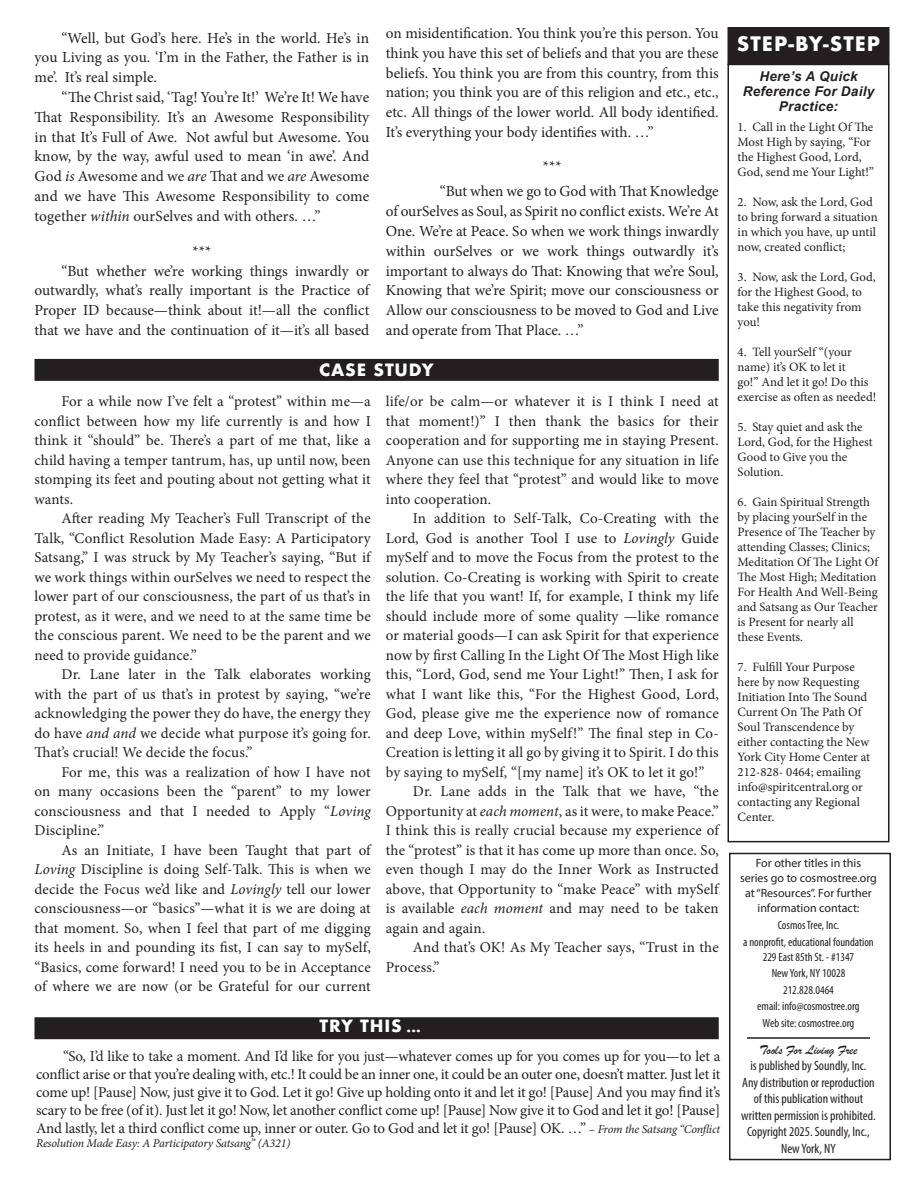
<style>
.page{position:relative;width:918px;height:1188px;background:#fff}
.page>*{position:absolute;margin:0;border:0;box-sizing:border-box;transform-origin:0 0}
.t1{font:700 19.5px "Futura";letter-spacing:.05em;color:#fff}
.t2{font:700 16.5px "Futura";letter-spacing:.05em;color:#fff}
.t3{font:15.3px/19.8px "Minion Pro";color:#231f20;text-align:justify}
.t4{font:15px/19.5px "Minion Pro";letter-spacing:.005em;color:#231f20;text-align:justify}
.t5{font:condensed 13.5px/16.5px "Myriad Pro";color:#231f20;text-align:center}
.t6{font:italic 700 13.5px/15px "Arial";letter-spacing:.02em;color:#231f20;text-align:center}
.t7{font:13.5px "Brush Script";color:#231f20}
.t8{font:12.75px/15px "Minion Pro";color:#231f20}
.t9{font:condensed 12px "Myriad Pro";color:#231f20}
.t10{font:12px/15px "Myriad Pro";color:#231f20;text-align:center}
.t11{font:italic 12px "Minion Pro";letter-spacing:-.015em;color:#231f20}
.s1{font-style:italic}
.s2{font-family:"Times New Roman";font-style:italic;font-size:19.5px}
.s3{font-size:12px}
.s4{font-style:italic;font-size:12px}
</style>
<div class="page">
<div style="left:728px;top:64px;width:162px;height:778px;border:2px solid #231f20"></div>
<div style="left:728px;top:28px;width:161px;height:36px;background:#231f20"></div>
<div style="left:728px;top:27px;width:162px;height:38px;border:2px solid #231f20"></div>
<div style="left:35px;top:1018px;width:683px;height:20px;background:#231f20"></div>
<div style="left:34px;top:1017px;width:685px;height:22px;border:2px solid #231f20"></div>
<div style="left:729px;top:853px;width:162px;height:307px;border:2px solid #231f20"></div>
<hr style="left:747px;top:1037px;width:123px;height:2px;background:#231f20">
<div style="left:35px;top:360px;width:683px;height:20px;background:#231f20"></div>
<div style="left:34px;top:359px;width:685px;height:22px;border:2px solid #231f20"></div>
<p class="t3" style="left:34px;top:28px;width:336px;text-indent:27px">“Well, but God’s here. He’s in the world. He’s in you Living as you. ‘I’m in the Father, the Father is in me’. It’s real simple.</p>
<p class="t3" style="left:34px;top:87px;width:336px;text-indent:27px">“The Christ said, ‘Tag! You’re It!’ We’re It! We have That Responsibility. It’s an Awesome Responsibility in that It’s Full of Awe. Not awful but Awesome. You know, by the way, awful used to mean ‘in awe’. And God <span class="s1">is</span> Awesome and we <span class="s1">are</span> That and we <span class="s1">are</span> Awesome and we have This Awesome Responsibility to come together <span class="s1">within</span> ourSelves and with others. …”</p>
<p class="t3" style="left:192px;top:241px;width:20px">***</p>
<p class="t3" style="left:34px;top:261px;width:336px;text-indent:27px">“But whether we’re working things inwardly or outwardly, what’s really important is the Practice of Proper ID because—think about it!—all the conflict that we have and the continuation of it—it’s all based</p>
<p class="t3" style="left:386px;top:23px;width:334px">on misidentification. You think you’re this person. You think you have this set of beliefs and that you are these beliefs. You think you are from this country, from this nation; you think you are of this religion and etc., etc., etc. All things of the lower world. All body identified.<br>It’s everything your body identifies with. …”</p>
<p class="t3" style="left:543px;top:156px;width:20px">***</p>
<p class="t3" style="left:386px;top:182px;width:334px;text-indent:54px">“But when we go to God with That Knowledge of ourSelves as Soul, as Spirit no conflict exists. We’re At One. We’re at Peace. So when we work things inwardly within ourSelves or we work things outwardly it’s important to always do That: Knowing that we’re Soul, Knowing that we’re Spirit; move our consciousness or Allow our consciousness to be moved to God and Live and operate from That Place. …”</p>
<p class="t2" style="left:319px;top:357px;width:116px">CASE STUDY</p>
<p class="t4" style="left:34px;top:392px;width:338px;text-indent:27px">For a while now I’ve felt a “protest” within me—a conflict between how my life currently is and how I think it “should” be. There’s a part of me that, like a child having a temper tantrum, has, up until now, been stomping its feet and pouting about not getting what it wants.</p>
<p class="t4" style="left:34px;top:509px;width:338px;text-indent:27px">After reading My Teacher’s Full Transcript of the Talk, “Conflict Resolution Made Easy: A Participatory Satsang,” I was struck by My Teacher’s saying, “But if we work things within ourSelves we need to respect the lower part of our consciousness, the part of us that’s in protest, as it were, and we need to at the same time be the conscious parent. We need to be the parent and we need to provide guidance.”</p>
<p class="t4" style="left:34px;top:665px;width:338px;text-indent:27px">Dr. Lane later in the Talk elaborates working with the part of us that’s in protest by saying, “we’re acknowledging the power they do have, the energy they do have <span class="s1">and and</span> we decide what purpose it’s going for.<br>That’s crucial! We decide the focus.”</p>
<p class="t4" style="left:34px;top:762px;width:338px;text-indent:27px">For me, this was a realization of how I have not on many occasions been the “parent” to my lower consciousness and that I needed to Apply “<span class="s1">Loving </span>Discipline.”</p>
<p class="t4" style="left:34px;top:840px;width:338px;text-indent:27px">As an Initiate, I have been Taught that part of <span class="s1">Loving</span> Discipline is doing Self-Talk. This is when we decide the Focus we’d like and <span class="s1">Lovingly</span> tell our lower consciousness—or “basics”—what it is we are doing at that moment. So, when I feel that part of me digging its heels in and pounding its fist, I can say to mySelf, “Basics, come forward! I need you to be in Acceptance of where we are now (or be Grateful for our current</p>
<p class="t4" style="left:386px;top:392px;width:334px">life/or be calm—or whatever it is I think I need at that moment!)” I then thank the basics for their cooperation and for supporting me in staying Present.<br>Anyone can use this technique for any situation in life where they feel that “protest” and would like to move into cooperation.</p>
<p class="t4" style="left:386px;top:509px;width:334px;text-indent:27px">In addition to Self-Talk, Co-Creating with the Lord, God is another Tool I use to <span class="s1">Lovingly</span> Guide mySelf and to move the Focus from the protest to the solution. Co-Creating is working with Spirit to create the life that you want! If, for example, I think my life should include more of some quality —like romance or material goods—I can ask Spirit for that experience now by first Calling In the Light Of The Most High like this, “Lord, God, send me Your Light!” Then, I ask for what I want like this, “For the Highest Good, Lord, God, please give me the experience now of romance and deep Love, within mySelf!” The final step in Co-Creation is letting it all go by giving it to Spirit. I do this by saying to mySelf, “[my name] it’s OK to let it go!”</p>
<p class="t4" style="left:386px;top:782px;width:334px;text-indent:27px">Dr. Lane adds in the Talk that we have, “the Opportunity at <span class="s1">each moment</span>, as it were, to make Peace.” I think this is really crucial because my experience of the “protest” is that it has come up more than once. So, even though I may do the Inner Work as Instructed above, that Opportunity to “make Peace” with mySelf is available <span class="s1">each moment</span> and may need to be taken again and again.</p>
<p class="t4" style="left:386px;top:938px;width:334px;text-indent:27px">And that’s OK! As My Teacher says, “Trust in the<br>Process.”</p>
<p class="t2" style="left:319px;top:1014px;width:104px">TRY THIS <span class="s2">...</span></p>
<p class="t4" style="left:36px;top:1047px;width:686px;line-height:18px;text-indent:27px">“So, I’d like to take a moment. And I’d like for you just—whatever comes up for you comes up for you—to let a conflict arise or that you’re dealing with, etc.! It could be an inner one, it could be an outer one, doesn’t matter. Just let it come up! [Pause] Now, just give it to God. Let it go! Give up holding onto it and let it go! [Pause] And you may find it’s scary to be free (of it). Just let it go! Now, let another conflict come up! [Pause] Now give it to God and let it go! [Pause] And lastly, let a third conflict come up, inner or outer. Go to God and let it go! [Pause] OK. …” <span class="s3">–</span> <span class="s4">From the Satsang “Conflict</span></p>
<p class="t11" style="left:36px;top:1135px;width:256px">Resolution Made Easy: A Participatory Satsang” (A321)</p>
<p class="t1" style="left:737px;top:29px;width:145px">STEP-BY-STEP</p>
<p class="t6" style="left:743px;top:69px;width:133px">Here’s A Quick<br>Reference For Daily<br>Practice:</p>
<p class="t8" style="left:738px;top:120px;width:138px">1. Call in the Light Of The<br>Most High by saying, “For the Highest Good, Lord,<br>God, send me Your Light!”</p>
<p class="t8" style="left:738px;top:195px;width:142px">2. Now, ask the Lord, God to bring forward a situation in which you have, up until now, created conflict;</p>
<p class="t8" style="left:738px;top:270px;width:140px">3. Now, ask the Lord, God, for the Highest Good, to take this negativity from you!</p>
<p class="t8" style="left:738px;top:345px;width:140px">4. Tell yourSelf “(your name) it’s OK to let it<br>go!” And let it go! Do this exercise as often as needed!</p>
<p class="t8" style="left:738px;top:420px;width:137px">5. Stay quiet and ask the<br>Lord, God, for the Highest<br>Good to Give you the<br>Solution.</p>
<p class="t8" style="left:738px;top:495px;width:142px">6. Gain Spiritual Strength by placing yourSelf in the<br>Presence of The Teacher by attending Classes; Clinics;<br>Meditation Of The Light Of<br>The Most High; Meditation<br>For Health And Well-Being and Satsang as Our Teacher is Present for nearly all these Events.</p>
<p class="t8" style="left:738px;top:660px;width:134px">7. Fulfill Your Purpose here by now Requesting<br>Initiation Into The Sound<br>Current On The Path Of<br>Soul Transcendence by either contacting the New<br>York City Home Center at<br>212-828- 0464; emailing info@spiritcentral.org or contacting any Regional<br>Center.</p>
<p class="t10" style="left:756px;top:855px;width:107px">For other titles in this</p>
<p class="t10" style="left:740px;top:870px;width:138px">series go to cosmostree.org at “Resources”. For further information contact:</p>
<p class="t9" style="left:778px;top:918px;width:63px">Cosmos Tree, Inc.</p>
<p class="t9" style="left:743px;top:935px;width:132px">a nonprofit, educational foundation</p>
<p class="t9" style="left:763px;top:950px;width:93px">229 East 85th St. - #1347</p>
<p class="t9" style="left:772px;top:966px;width:75px">New York, NY 10028</p>
<p class="t9" style="left:783px;top:983px;width:52px">212.828.0464</p>
<p class="t9" style="left:757px;top:999px;width:104px">email: info@cosmostree.org</p>
<p class="t9" style="left:763px;top:1016px;width:93px">Web site: cosmostree.org</p>
<p class="t7" style="left:759px;top:1041px;width:100px">Tools For Living Free</p>
<p class="t5" style="left:750px;top:1057px;width:118px">is published by Soundly, Inc.</p>
<p class="t5" style="left:741px;top:1074px;width:136px">Any distribution or reproduction of this publication without written permission is prohibited.<br>Copyright 2025. Soundly, Inc.,<br>New York, NY</p>
</div>
